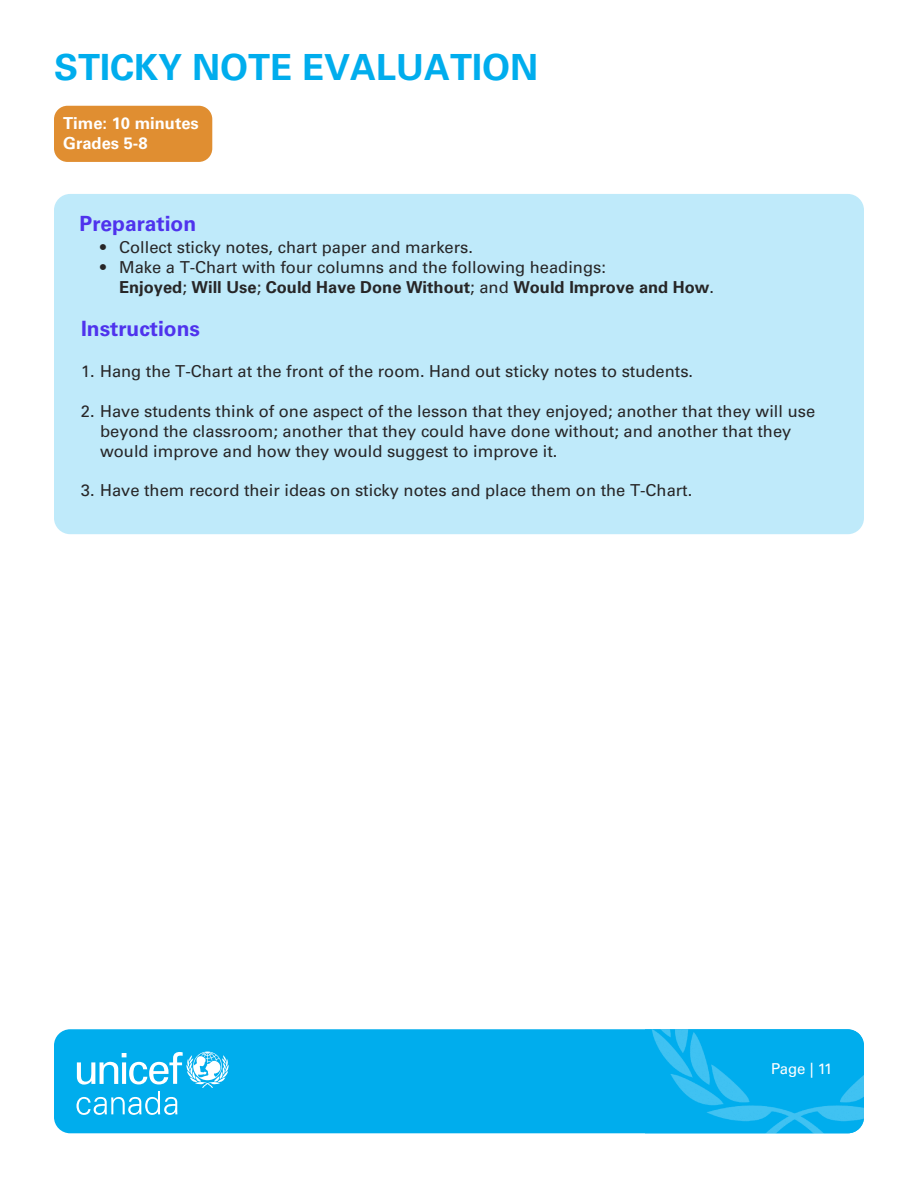
<style>
.page{position:relative;width:918px;height:1188px;background:#fff}
.page>*{position:absolute;margin:0;border:0;box-sizing:border-box;transform-origin:0 0}
.t1{font:700 36px "Univers LT Std";color:#00aded}
.t2{font:700 21px "Univers LT Std";color:#4f33ed}
.t3{font:16.5px/19.8px "Univers LT Std";color:#272627}
.t4{font:700 16.5px/19.8px "Univers LT Std";color:#fff}
.t5{font:15px "Univers LT Std";letter-spacing:-.015em;color:#fff}
.s1{font-weight:700}
</style>
<div class="page">
<div style="left:54px;top:194px;width:810px;height:340px;background:#bfeafa;border-radius:16px"></div>
<div style="left:54px;top:106px;width:158px;height:56px;background:#e08e31;border-radius:14px"></div>
<div style="left:54px;top:1029px;width:810px;height:104px;background:#00aded;border-radius:16px"></div>
<svg style="left:77px;top:1052px;width:152px;height:63px"></svg>
<img style="left:645px;top:1029px;width:203px;height:16px">
<img style="left:848px;top:1029px;width:16px;height:104px">
<h1 class="t1" style="left:54px;top:54px;width:486px">STICKY NOTE EVALUATION</h1>
<p class="t4" style="left:63px;top:115px;width:137px">Time: 10 minutes<br>Grades 5-8</p>
<p class="t2" style="left:80px;top:216px;width:118px">Preparation</p>
<p class="t3" style="left:100px;top:239px;width:375px">• Collect sticky notes, chart paper and markers.</p>
<p class="t3" style="left:119px;top:259px;width:597px;text-indent:-19px">• Make a T-Chart with four columns and the following headings:<br><span class="s1">Enjoyed</span>; <span class="s1">Will Use</span>; <span class="s1">Could Have Done Without</span>; and <span class="s1">Would Improve and How</span>.</p>
<p class="t2" style="left:81px;top:320px;width:121px">Instructions</p>
<p class="t3" style="left:81px;top:363px;width:614px">1. Hang the T-Chart at the front of the room. Hand out sticky notes to students.</p>
<p class="t3" style="left:100px;top:403px;width:717px;text-indent:-19px">2. Have students think of one aspect of the lesson that they enjoyed; another that they will use beyond the classroom; another that they could have done without; and another that they would improve and how they would suggest to improve it.</p>
<p class="t3" style="left:81px;top:482px;width:613px">3. Have them record their ideas on sticky notes and place them on the T-Chart.</p>
<p class="t5" style="left:771px;top:1063px;width:63px">Page | 11</p>
</div>
